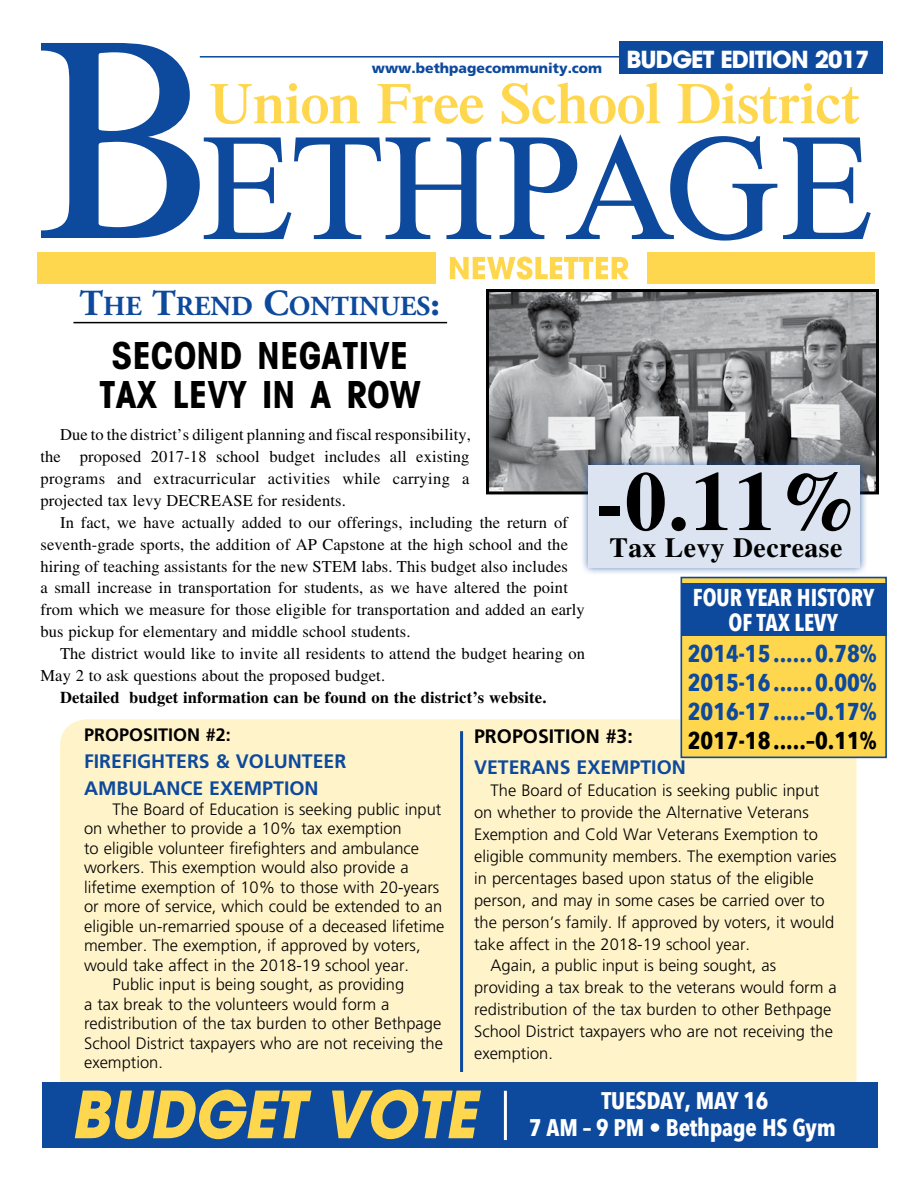
<style>
.page{position:relative;width:918px;height:1188px;background:#fff}
.page>*{position:absolute;margin:0;border:0;box-sizing:border-box;transform-origin:0 0}
.t1{font:700 83.85px "Times";color:#000}
.t2{font:italic 700 64.5px "Avant Garde";letter-spacing:-.01em;color:#ffd74f;scale:.92 1}
.t3{font:700 condensed 37.35px/39.5px "Avant Garde";color:#000;text-align:center}
.t4{font:700 27.75px "Times";letter-spacing:.015em;color:#000}
.t5{font:700 27.6px "Adobe Garamond";color:#0d499c}
.t6{font:700 24.3px/29.2px "Avenir Next Condensed";color:#0d499c;text-align:justify}
.t7{font:700 24.3px/25.2px "Avenir Next Condensed";color:#fff;text-align:center;scale:.94 1}
.t8{font:700 24.3px "Avenir Next Condensed";color:#000}
.t9{font:700 24px/27px "Avenir Next Condensed";letter-spacing:-.01em;color:#fff;text-align:center}
.t10{font:700 19.5px/27px "Frutiger";color:#0d499c}
.t11{font:700 19.5px "Frutiger";color:#000}
.t12{font:700 18px "Frutiger";color:#000}
.t13{font:300 16.5px "Frutiger";color:#000}
.t14{font:16.5px/21.9px "Times";letter-spacing:.01em;color:#000}
.t15{font:700 16.5px "Times";letter-spacing:.01em;color:#000}
.t16{font:900 13.95px "Frutiger";color:#0d499c}
.s1{font-size:36.75px}
</style>
<div class="page">
<div style="left:60px;top:719px;width:796px;height:393px;background:#fff3ca;border-radius:27px"></div>
<svg style="left:502px;top:82px;width:158px;height:42px"></svg>
<svg style="left:678px;top:83px;width:181px;height:41px"></svg>
<hr style="left:200px;top:56px;width:683px;height:2px;background:#0d499c">
<div style="left:620px;top:42px;width:263px;height:32px;background:#0d499c"></div>
<svg style="left:41px;top:43px;width:450px;height:196px"></svg>
<svg style="left:500px;top:134px;width:277px;height:107px"></svg>
<svg style="left:783px;top:137px;width:88px;height:102px"></svg>
<div style="left:37px;top:252px;width:399px;height:32px;background:#ffd74f"></div>
<svg style="left:450px;top:256px;width:179px;height:24px"></svg>
<div style="left:647px;top:253px;width:228px;height:31px;background:#ffd74f"></div>
<div style="left:42px;top:1082px;width:836px;height:66px;background:#0d499c"></div>
<hr style="left:504px;top:1091px;width:3px;height:49px;background:#fff">
<hr style="left:460px;top:731px;width:3px;height:341px;background:#0d499c">
<img style="left:490px;top:293px;width:385px;height:197px">
<div style="left:486px;top:289px;width:393px;height:205px;border:3px solid #000"></div>
<div style="left:580px;top:457px;width:288px;height:119px;background:#0d499c;opacity:.75"></div>
<div style="left:588px;top:465px;width:272px;height:102px;background:#dbe4f0"></div>
<div style="left:681px;top:577px;width:206px;height:181px;background:#ffd74f;border:2px solid #0d499c"></div>
<div style="left:681px;top:583px;width:206px;height:53px;background:#0d499c"></div>
<hr style="left:73px;top:322px;width:374px;height:1px;background:#000">
<p class="t16" style="left:372px;top:60px;width:499px">www.bethpagecommunity.com <sup>BUDGET</sup> <sup>Edition</sup> <sup>2017</sup></p>
<h3 class="t5" style="left:79px;top:291px;width:362px"><span class="s1">T</span>HE <span class="s1">T</span>REND <span class="s1">C</span>ONTINUES<span class="s1">:</span></h3>
<h3 class="t3" style="left:99px;top:335px;width:323px">SECOND NEGATIVE<br>TAX LEVY IN A ROW</h3>
<p class="t14" style="left:40px;top:424px;width:432px;text-align:justify;text-indent:20px">Due to the district’s diligent planning and fiscal responsibility, the proposed 2017-18 school budget includes all existing programs and extracurricular activities while carrying a projected tax levy decrease for residents.</p>
<p class="t14" style="left:40px;top:511px;width:546px;text-indent:20px">In fact, we have actually added to our offerings, including the return of seventh-grade sports, the addition of AP Capstone at the high school and the hiring of teaching assistants for the new STEM labs. This budget also includes<br>a small increase in transportation for students, as we have altered the point from which we measure for those eligible for transportation and added an early bus pickup for elementary and middle school students.</p>
<p class="t14" style="left:40px;top:643px;width:546px;text-indent:20px">The district would like to invite all residents to attend the budget hearing on<br>May 2 to ask questions about the proposed budget.</p>
<p class="t15" style="left:60px;top:688px;width:488px">Detailed budget information can be found on the district’s website.</p>
<p class="t12" style="left:84px;top:725px;width:148px">PROPOSITION #2:</p>
<p class="t10" style="left:84px;top:748px;width:264px">FIREFIGHTERS &amp; VOLUNTEER<br>AMBULANCE EXEMPTION</p>
<p class="t13" style="left:113px;top:800px;width:330px">The Board of Education is seeking public input</p>
<p class="t13" style="left:84px;top:819px;width:319px">on whether to provide a 10% tax exemption</p>
<p class="t13" style="left:84px;top:839px;width:337px">to eligible volunteer firefighters and ambulance</p>
<p class="t13" style="left:84px;top:858px;width:326px">workers. This exemption would also provide a</p>
<p class="t13" style="left:84px;top:878px;width:357px">lifetime exemption of 10% to those with 20-years</p>
<p class="t13" style="left:84px;top:897px;width:360px">or more of service, which could be extended to an</p>
<p class="t13" style="left:84px;top:917px;width:362px">eligible un-remarried spouse of a deceased lifetime</p>
<p class="t13" style="left:84px;top:936px;width:338px">member. The exemption, if approved by voters,</p>
<p class="t13" style="left:84px;top:956px;width:327px">would take affect in the 2018-19 school year.</p>
<p class="t13" style="left:113px;top:975px;width:293px">Public input is being sought, as providing</p>
<p class="t13" style="left:84px;top:995px;width:307px">a tax break to the volunteers would form a</p>
<p class="t13" style="left:84px;top:1014px;width:359px">redistribution of the tax burden to other Bethpage</p>
<p class="t13" style="left:84px;top:1034px;width:360px">School District taxpayers who are not receiving the</p>
<p class="t13" style="left:84px;top:1053px;width:80px">exemption.</p>
<h1 class="t1" style="left:596px;top:452px;width:267px">-0.11%</h1>
<h3 class="t4" style="left:609px;top:531px;width:234px">Tax Levy Decrease</h3>
<h3 class="t7" style="left:693px;top:585px;width:194px">FOUR YEAR HISTORY<br>OF TAX LEVY</h3>
<h3 class="t6" style="left:688px;top:639px;width:190px">2014-15......0.78% 2015-16......0.00% 2016-17.....–0.17%</h3>
<h3 class="t8" style="left:688px;top:726px;width:190px">2017-18.....–0.11%</h3>
<p class="t11" style="left:474px;top:724px;width:160px">PROPOSITION #3:</p>
<p class="t10" style="left:474px;top:754px;width:213px">VETERANS EXEMPTION</p>
<p class="t13" style="left:491px;top:781px;width:330px">The Board of Education is seeking public input</p>
<p class="t13" style="left:474px;top:803px;width:336px">on whether to provide the Alternative Veterans</p>
<p class="t13" style="left:474px;top:825px;width:345px">Exemption and Cold War Veterans Exemption to</p>
<p class="t13" style="left:474px;top:847px;width:364px">eligible community members. The exemption varies</p>
<p class="t13" style="left:474px;top:869px;width:341px">in percentages based upon status of the eligible</p>
<p class="t13" style="left:474px;top:891px;width:352px">person, and may in some cases be carried over to</p>
<p class="t13" style="left:474px;top:913px;width:362px">the person’s family. If approved by voters, it would</p>
<p class="t13" style="left:474px;top:935px;width:277px">take affect in the 2018-19 school year.</p>
<p class="t13" style="left:491px;top:956px;width:287px">Again, a public input is being sought, as</p>
<p class="t13" style="left:474px;top:978px;width:364px">providing a tax break to the veterans would form a</p>
<p class="t13" style="left:474px;top:1000px;width:359px">redistribution of the tax burden to other Bethpage</p>
<p class="t13" style="left:474px;top:1022px;width:360px">School District taxpayers who are not receiving the</p>
<p class="t13" style="left:474px;top:1044px;width:80px">exemption.</p>
<h2 class="t2" style="left:71px;top:1073px;width:442px">BUDGET VOTE</h2>
<h3 class="t9" style="left:529px;top:1087px;width:308px">TUESDAY, MAY 16<br>7 AM – 9 PM • BETHPAGE HS GYM</h3>
</div>
